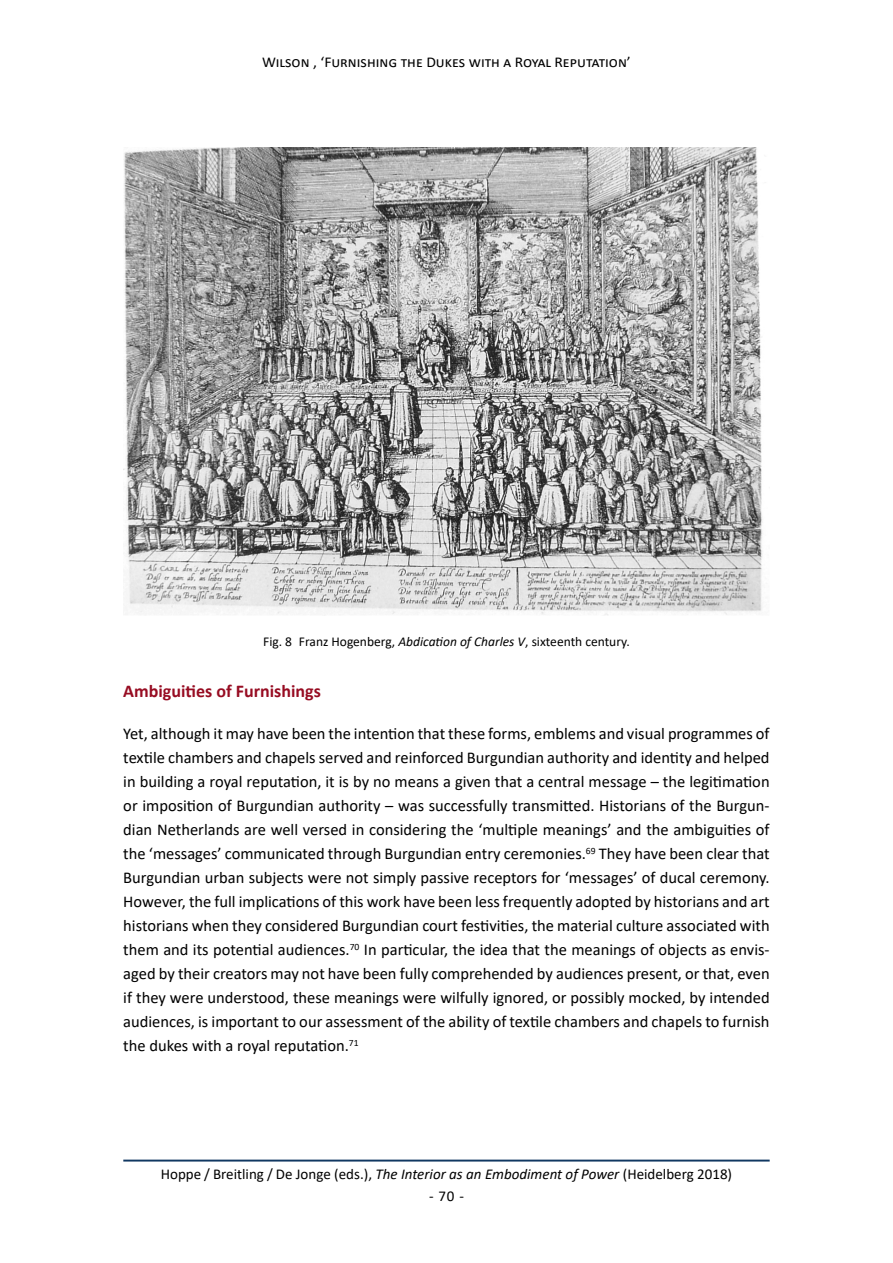
<style>
.page{position:relative;width:893px;height:1263px;background:#fff}
.page>*{position:absolute;margin:0;border:0;box-sizing:border-box;transform-origin:0 0}
.t1{font:700 18px "Calibri";color:#970c22}
.t2{font:16.5px/24px "Calibri";color:#000;text-align:justify}
.t3{font:15px "Calibri";color:#000}
.t4{font:15px "Calibri";color:#000;scale:1.04 1}
.t5{font:13.5px "Calibri";color:#000}
.s1{font-style:italic}
</style>
<div class="page">
<hr style="left:123px;top:1159px;width:647px;height:2px;background:#103761">
<img style="left:123px;top:147px;width:640px;height:468px">
<p class="t4" style="left:262px;top:51px;width:356px">Wilson , ‘Furnishing the Dukes with a Royal Reputation’</p>
<p class="t5" style="left:263px;top:632px;width:368px">Fig. 8 Franz Hogenberg, <span class="s1">Abdication of Charles V</span>, sixteenth century.</p>
<p class="t1" style="left:123px;top:678px;width:199px">Ambiguities of Furnishings</p>
<p class="t2" style="left:123px;top:721px;width:648px">Yet, although it may have been the intention that these forms, emblems and visual programmes of textile chambers and chapels served and reinforced Burgundian authority and identity and helped in building a royal reputation, it is by no means a given that a central message – the legitimation or imposition of Burgundian authority – was successfully transmitted. Historians of the Burgun&shy;dian Netherlands are well versed in considering the ‘multiple meanings’ and the ambiguities of the ‘messages’ communicated through Burgundian entry ceremonies.<sup>69</sup> They have been clear that Burgundian urban subjects were not simply passive receptors for ‘messages’ of ducal ceremony.<br>However, the full implications of this work have been less frequently adopted by historians and art historians when they considered Burgundian court festivities, the material culture associated with them and its potential audiences.<sup>70</sup> In particular, the idea that the meanings of objects as envis&shy;aged by their creators may not have been fully comprehended by audiences present, or that, even if they were understood, these meanings were wilfully ignored, or possibly mocked, by intended audiences, is important to our assessment of the ability of textile chambers and chapels to furnish the dukes with a royal reputation.<sup>71</sup></p>
<p class="t3" style="left:161px;top:1163px;width:573px">Hoppe / Breitling / De Jonge (eds.), <span class="s1">The Interior as an Embodiment of Power</span> (Heidelberg 2018)</p>
<p class="t3" style="left:429px;top:1186px;width:36px">- 70 -</p>
</div>
